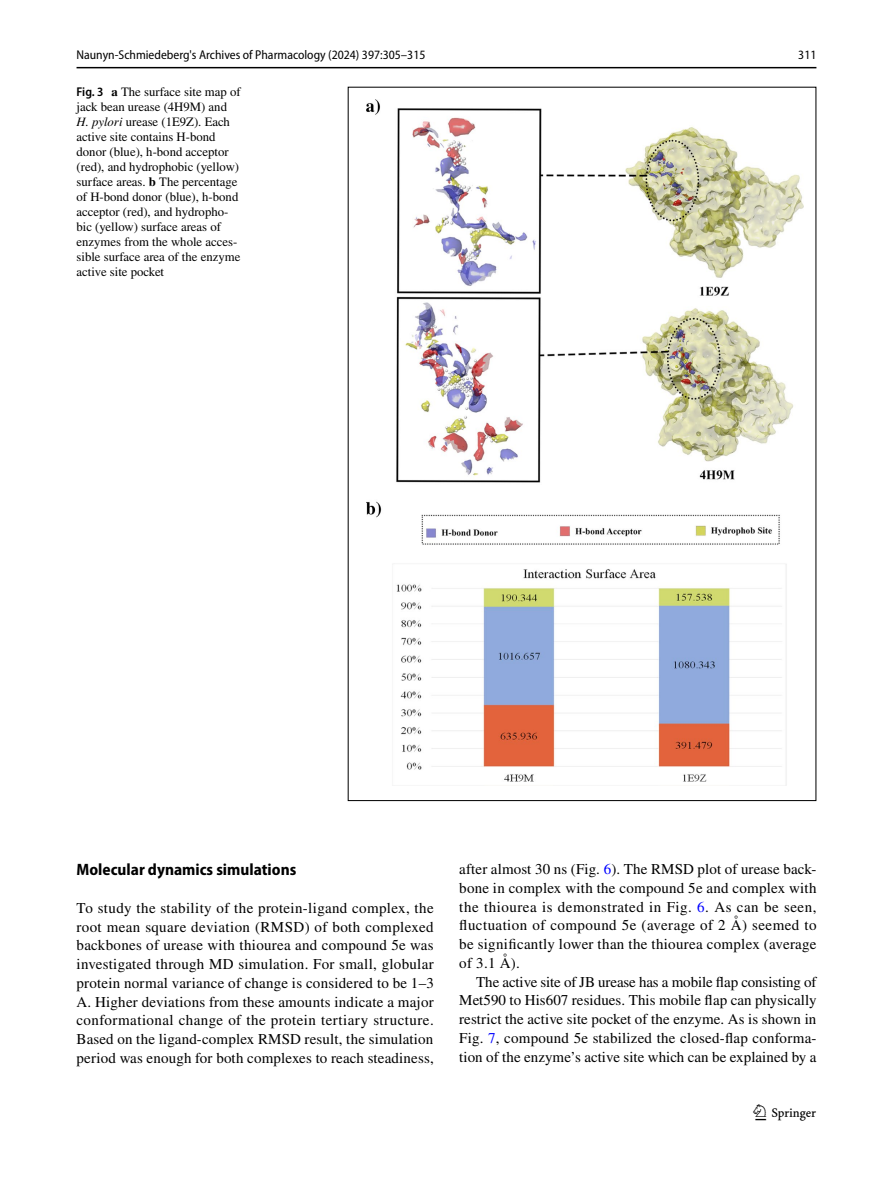
<style>
.page{position:relative;width:893px;height:1187px;background:#fff}
.page>*{position:absolute;margin:0;border:0;box-sizing:border-box;transform-origin:0 0}
.t1{font:22.5px "Springnew Regular 3";color:#000}
.t2{font:700 semi-condensed 16.5px "Myriad Pro";color:#000}
.t3{font:15px/18.8px "STIX";letter-spacing:.01em;color:#000;text-align:justify}
.t4{font:12.75px/15px "STIX";color:#000}
.t5{font:semi-condensed 12.75px "Myriad Pro";color:#000}
.s1{font-family:"Myriad Pro";font-weight:600;font-stretch:semi-condensed}
.s2{font-weight:700}
.s3{font-style:italic}
.s4{color:#00f}
</style>
<div class="page">
<hr style="left:77px;top:67px;width:739px;height:1px;background:#000">
<img style="left:367px;top:99px;width:437px;height:686px">
<p class="t5" style="left:77px;top:48px;width:350px">Naunyn-Schmiedeberg's Archives of Pharmacology (2024) 397:305–315</p>
<p class="t5" style="left:798px;top:48px;width:20px">311</p>
<p class="t4" style="left:77px;top:85px;width:166px"><span class="s1">Fig. 3</span> <span class="s2">a</span> The surface site map of jack bean urease (4H9M) and<br><span class="s3">H. pylori</span> urease (1E9Z). Each active site contains H-bond donor (blue), h-bond acceptor (red), and hydrophobic (yellow) surface areas. <span class="s2">b</span> The percentage of H-bond donor (blue), h-bond acceptor (red), and hydropho&shy;bic (yellow) surface areas of enzymes from the whole acces&shy;sible surface area of the enzyme active site pocket</p>
<p class="t2" style="left:77px;top:860px;width:221px">Molecular dynamics simulations</p>
<p class="t3" style="left:77px;top:899px;width:359px">To study the stability of the protein-ligand complex, the root mean square deviation (RMSD) of both complexed backbones of urease with thiourea and compound 5e was investigated through MD simulation. For small, globular protein normal variance of change is considered to be 1–3<br>A. Higher deviations from these amounts indicate a major conformational change of the protein tertiary structure.<br>Based on the ligand-complex RMSD result, the simulation period was enough for both complexes to reach steadiness,</p>
<p class="t3" style="left:459px;top:860px;width:359px">after almost 30 ns (Fig. <span class="s4">6</span>). The RMSD plot of urease back&shy;bone in complex with the compound 5e and complex with the thiourea is demonstrated in Fig. <span class="s4">6</span>. As can be seen, fluctuation of compound 5e (average of 2 Å) seemed to be significantly lower than the thiourea complex (average of 3.1 Å).</p>
<p class="t3" style="left:459px;top:973px;width:359px;text-indent:17px">The active site of JB urease has a mobile flap consisting of Met590 to His607 residues. This mobile flap can physically restrict the active site pocket of the enzyme. As is shown in Fig. <span class="s4">7</span>, compound 5e stabilized the closed-flap conforma&shy;tion of the enzyme’s active site which can be explained by a</p>
<h1 class="t1" style="left:755px;top:1104px;width:62px">1 3</h1>
</div>
